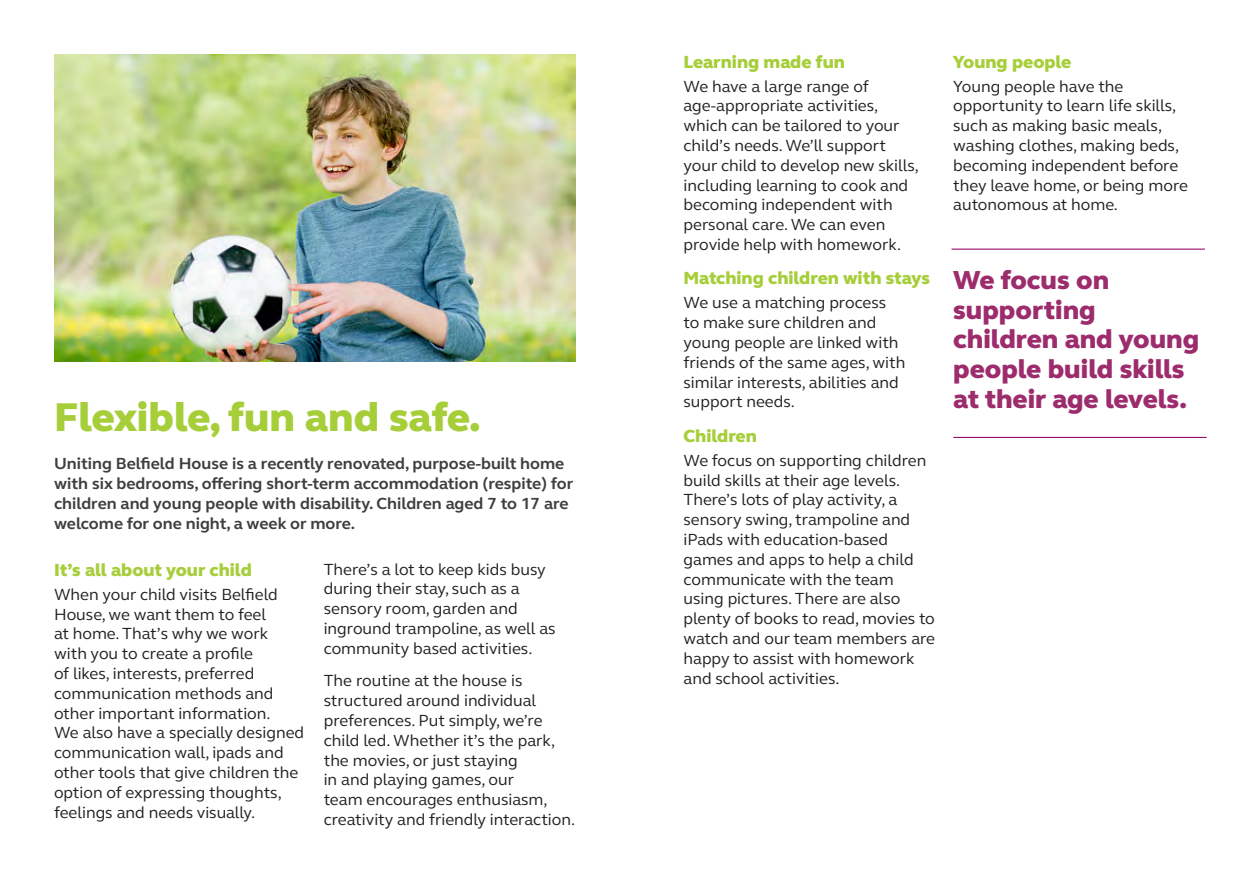
<style>
.page{position:relative;width:1259px;height:893px;background:#fff}
.page>*{position:absolute;margin:0;border:0;box-sizing:border-box;transform-origin:0 0}
.t1{font:800 41.25px "FS Elliot Pro";color:#a6ce39}
.t2{font:800 26.7px/29.8px "FS Elliot Pro";color:#9d2c6d}
.t3{font:800 18px "FS Elliot Pro";color:#a6ce39}
.t4{font:16.5px/19.8px "FS Elliot Pro";color:#231f20}
.t5{font:700 16.5px/19.8px "FS Elliot Pro";color:#3e3e3f}
</style>
<div class="page">
<img style="left:54px;top:54px;width:521px;height:307px">
<hr style="left:951px;top:249px;width:254px;height:1px;background:#9d0f70">
<hr style="left:953px;top:437px;width:253px;height:1px;background:#9d0f70">
<p class="t1" style="left:54px;top:389px;width:428px">Flexible, fun and safe.</p>
<p class="t5" style="left:54px;top:454px;width:521px">Uniting Belfield House is a recently renovated, purpose-built home with six bedrooms, offering short-term accommodation (respite) for children and young people with disability. Children aged 7 to 17 are welcome for one night, a week or more.</p>
<p class="t3" style="left:54px;top:558px;width:199px">It’s all about your child</p>
<p class="t4" style="left:54px;top:584px;width:252px">When your child visits Belfield<br>House, we want them to feel<br>at home. That’s why we work with you to create a profile<br>of likes, interests, preferred communication methods and other important information.<br>We also have a specially designed communication wall, ipads and other tools that give children the option of expressing thoughts, feelings and needs visually.</p>
<p class="t4" style="left:324px;top:559px;width:233px">There’s a lot to keep kids busy during their stay, such as a sensory room, garden and inground trampoline, as well as community based activities.</p>
<p class="t4" style="left:324px;top:671px;width:253px">The routine at the house is structured around individual preferences. Put simply, we’re child led. Whether it’s the park, the movies, or just staying<br>in and playing games, our<br>team encourages enthusiasm, creativity and friendly interaction.</p>
<p class="t3" style="left:683px;top:49px;width:163px">Learning made fun</p>
<p class="t4" style="left:683px;top:76px;width:237px">We have a large range of age-appropriate activities, which can be tailored to your child’s needs. We’ll support your child to develop new skills, including learning to cook and becoming independent with personal care. We can even provide help with homework.</p>
<p class="t3" style="left:683px;top:266px;width:248px">Matching children with stays</p>
<p class="t4" style="left:683px;top:292px;width:223px">We use a matching process to make sure children and young people are linked with friends of the same ages, with similar interests, abilities and support needs.</p>
<p class="t3" style="left:683px;top:424px;width:75px">Children</p>
<p class="t4" style="left:683px;top:450px;width:253px">We focus on supporting children build skills at their age levels.<br>There’s lots of play activity, a sensory swing, trampoline and iPads with education-based games and apps to help a child communicate with the team using pictures. There are also plenty of books to read, movies to watch and our team members are happy to assist with homework and school activities.</p>
<p class="t3" style="left:953px;top:49px;width:120px">Young people</p>
<p class="t4" style="left:953px;top:76px;width:236px">Young people have the opportunity to learn life skills, such as making basic meals, washing clothes, making beds, becoming independent before they leave home, or being more autonomous at home.</p>
<p class="t2" style="left:953px;top:265px;width:247px">We focus on supporting children and young people build skills at their age levels.</p>
</div>
